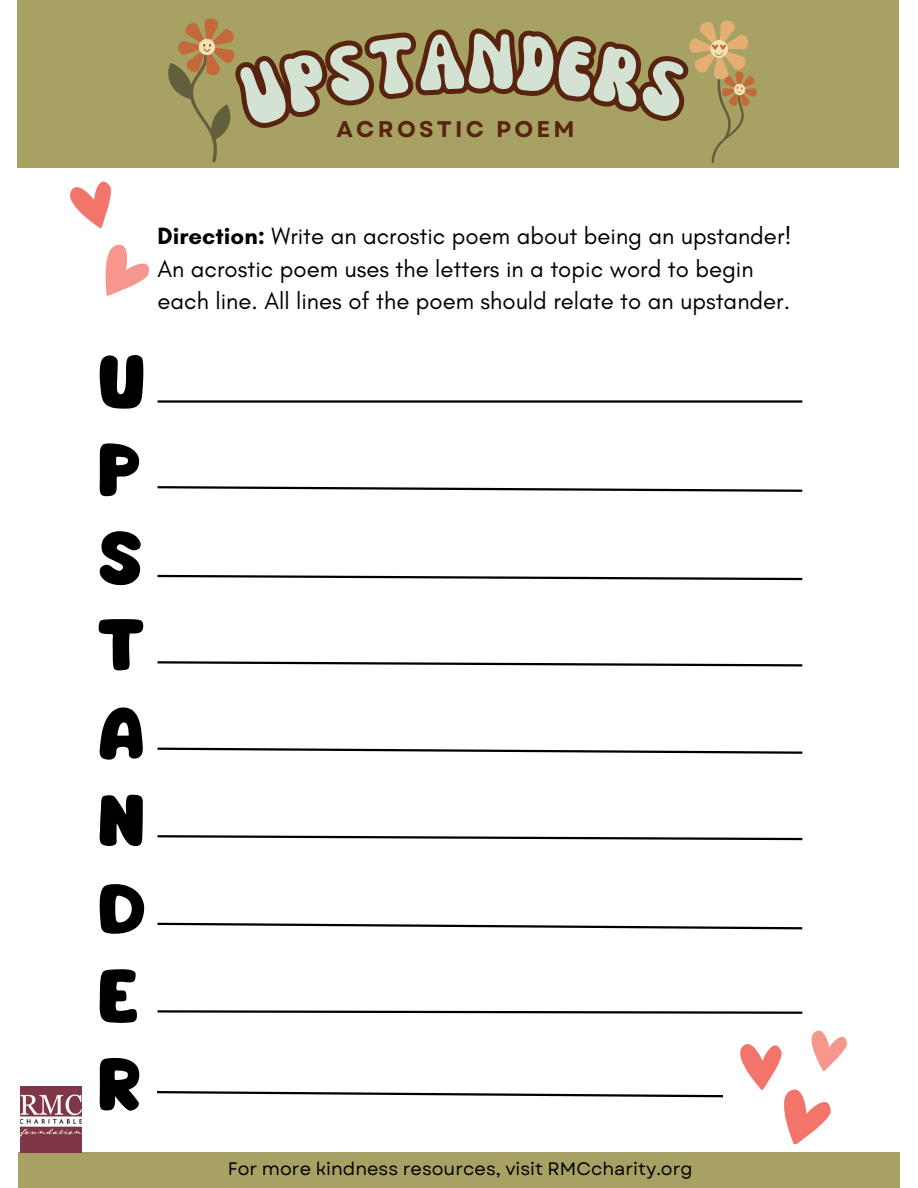
<style>
.page{position:relative;width:918px;height:1188px;background:#fff}
.page>*{position:absolute;margin:0;border:0;box-sizing:border-box;transform-origin:0 0}
.t1{font:64.65px/87.8px "Mango";color:#000;text-align:justify}
.t2{font:24px/32.7px "Glacial Indifference";color:#000}
.t3{font:700 22.65px "Garet";letter-spacing:.145em;color:#58240f}
.t4{font:18px "Garet";color:#000}
.s1{font-weight:700}
</style>
<div class="page">
<div style="left:18px;top:1152px;width:882px;height:36px;background:#a7a263"></div>
<svg style="left:157px;top:1010px;width:646px;height:4px"></svg>
<svg style="left:157px;top:922px;width:646px;height:8px"></svg>
<svg style="left:157px;top:835px;width:646px;height:6px"></svg>
<svg style="left:157px;top:747px;width:646px;height:7px"></svg>
<svg style="left:157px;top:661px;width:646px;height:6px"></svg>
<svg style="left:157px;top:574px;width:646px;height:7px"></svg>
<svg style="left:157px;top:486px;width:646px;height:6px"></svg>
<hr style="left:158px;top:400px;width:644px;height:3px;background:#000">
<svg style="left:70px;top:181px;width:41px;height:48px"></svg>
<svg style="left:105px;top:244px;width:44px;height:52px"></svg>
<svg style="left:740px;top:1030px;width:107px;height:113px"></svg>
<svg style="left:157px;top:1091px;width:567px;height:7px"></svg>
<div style="left:17px;top:0;width:882px;height:168px;background:#a7a263"></div>
<img style="left:20px;top:1087px;width:61px;height:65px">
<svg style="left:168px;top:18px;width:589px;height:145px"></svg>
<p class="t3" style="left:336px;top:113px;width:240px">ACROSTIC POEM</p>
<p class="t2" style="left:157px;top:219px;width:636px"><span class="s1">Direction:</span> Write an acrostic poem about being an upstander!</p>
<p class="t2" style="left:157px;top:252px;width:634px">An acrostic poem uses the letters in a topic word to begin each line. All lines of the poem should relate to an upstander.</p>
<p class="t1" style="left:98px;top:342px;width:49px">U P S T A</p>
<p class="t1" style="left:98px;top:781px;width:50px">N D E R</p>
<p class="t4" style="left:228px;top:1156px;width:466px">For more kindness resources, visit RMCcharity.org</p>
</div>
